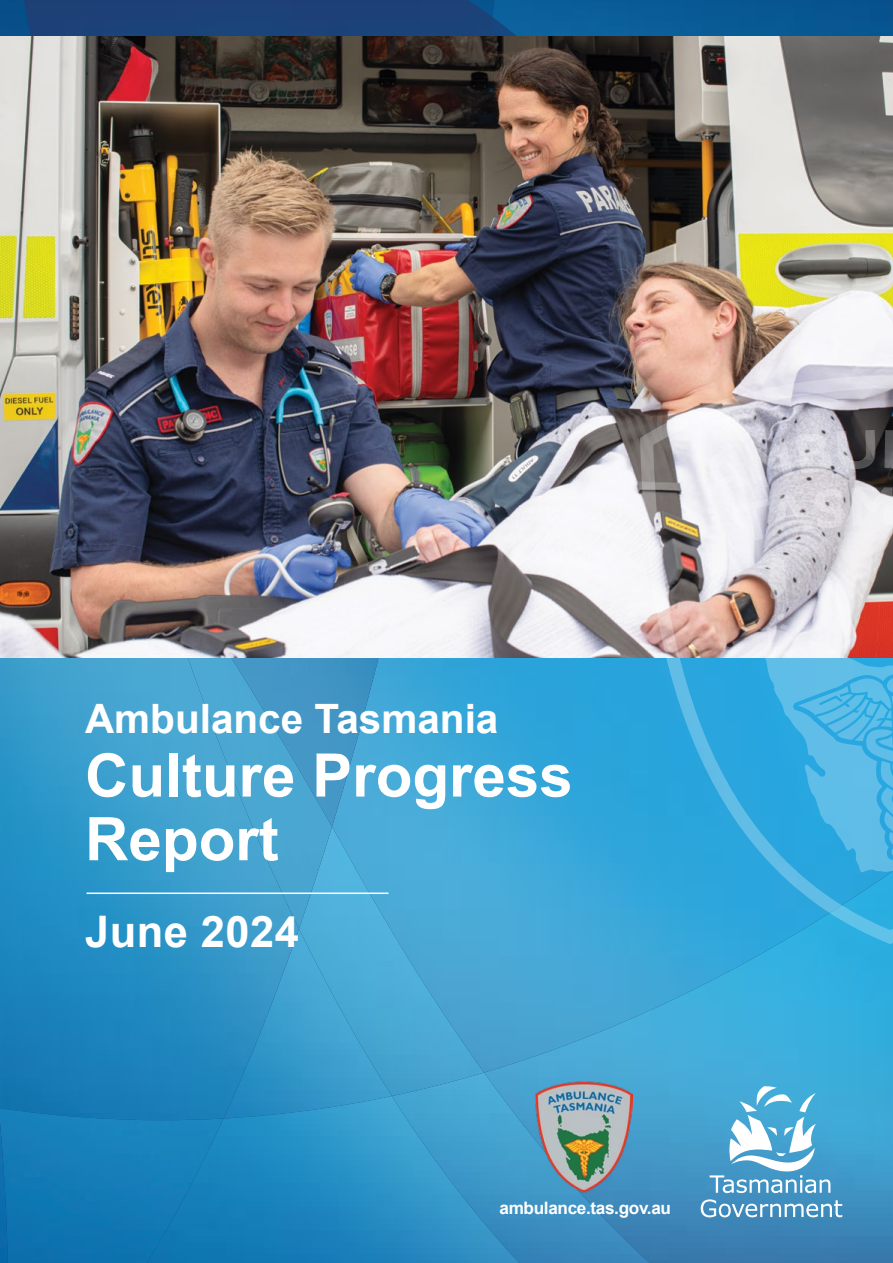
<style>
.page{position:relative;width:893px;height:1263px;background:#fff}
.page>*{position:absolute;margin:0;border:0;box-sizing:border-box;transform-origin:0 0}
.t1{font:700 60.15px/63.6px "Arial";color:#fff}
.t2{font:700 43.5px "Arial";letter-spacing:.01em;color:#fff}
.t3{font:700 40.5px "Arial";color:#fff}
.t4{font:700 17.1px "Arial";letter-spacing:-.02em;color:#fff}
</style>
<div class="page">
<img style="left:484px;top:657px;width:156px;height:214px">
<img style="left:484px;top:871px;width:409px;height:392px">
<img style="left:492px;top:0;width:401px;height:36px">
<img style="left:147px;top:0;width:345px;height:827px">
<img style="left:0;top:0;width:147px;height:36px">
<img style="left:468px;top:0;width:26px;height:17px">
<img style="left:332px;top:827px;width:152px;height:245px">
<img style="left:299px;top:929px;width:93px;height:167px">
<img style="left:392px;top:1072px;width:258px;height:191px">
<img style="left:224px;top:1096px;width:295px;height:167px">
<img style="left:299px;top:657px;width:33px;height:272px">
<img style="left:0;top:657px;width:299px;height:463px">
<img style="left:0;top:1108px;width:224px;height:155px">
<img style="left:0;top:1123px;width:8px;height:140px">
<svg style="left:710px;top:1086px;width:120px;height:107px"></svg>
<svg style="left:701px;top:1199px;width:141px;height:18px"></svg>
<img style="left:0;top:36px;width:893px;height:621px">
<hr style="left:87px;top:892px;width:301px;height:2px;background:#fff">
<img style="left:640px;top:375px;width:253px;height:569px">
<svg style="left:767px;top:555px;width:19px;height:44px"></svg>
<svg style="left:762px;top:613px;width:131px;height:266px;background:#60b2db"></svg>
<svg style="left:708px;top:430px;width:185px;height:111px"></svg>
<img style="left:535px;top:1082px;width:98px;height:111px">
<h1 class="t3" style="left:85px;top:692px;width:415px">Ambulance Tasmania</h1>
<h1 class="t1" style="left:85px;top:746px;width:489px">Culture Progress<br>Report</h1>
<h1 class="t2" style="left:85px;top:903px;width:215px">June 2024</h1>
<p class="t4" style="left:499px;top:1196px;width:173px">ambulance.tas.gov.au</p>
</div>
